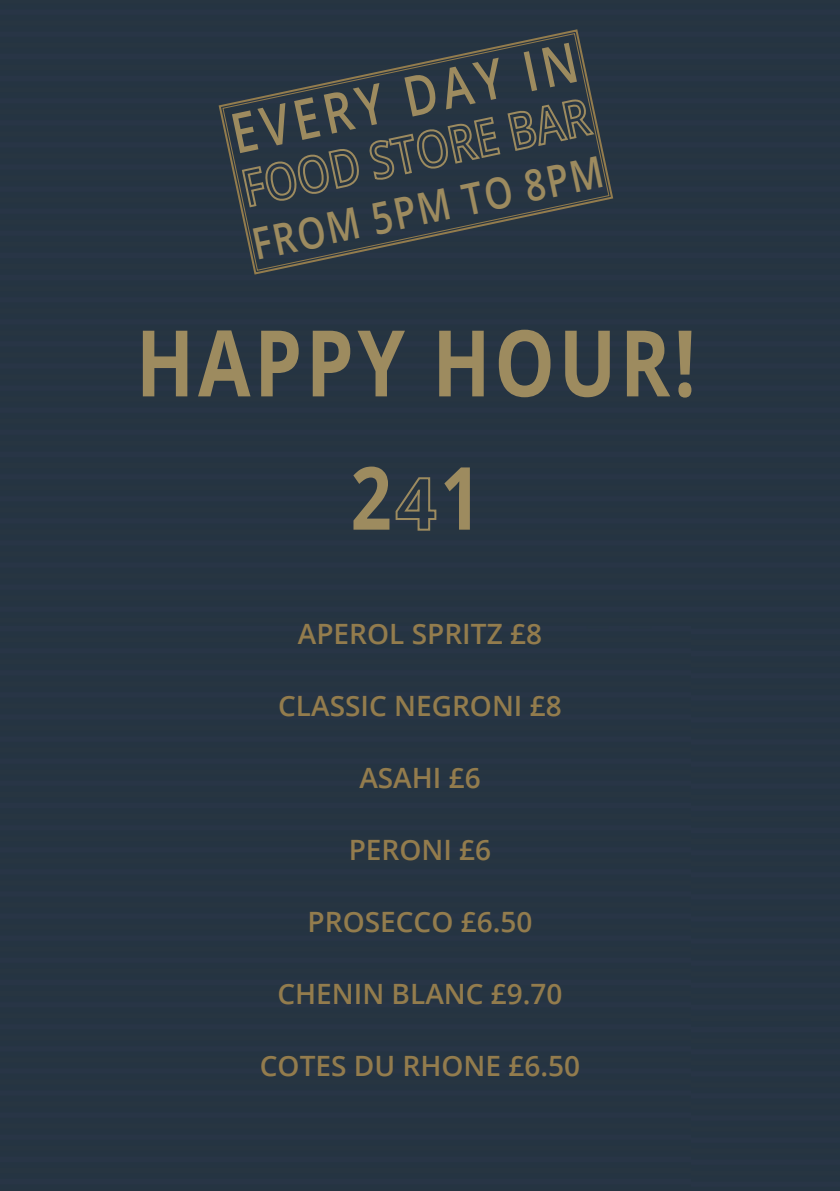
<style>
.page{position:relative;width:840px;height:1191px;background:#fff}
.page>*{position:absolute;margin:0;border:0;box-sizing:border-box;transform-origin:0 0}
.t1{font:700 92px "Open Sans";letter-spacing:.05em;color:#9d8b5f;scale:.83 1}
.t2{font:700 87.2px "Open Sans";color:#9d8b5f;scale:.83 1}
.t3{font:600 55.6px "Open Sans";color:#9d8b5f;scale:.83 1}
.t4{font:600 43.6px "Open Sans";color:#9d8b5f;scale:.83 1}
.t5{font:600 28px "Open Sans";color:#937c4d}
</style>
<div class="page">
<div style="left:0;top:0;width:690px;height:1191px;background:#263442"></div>
<div style="left:688px;top:0;width:151px;height:626px;background:#263442"></div>
<div style="left:690px;top:623px;width:149px;height:568px;background:#263442"></div>
<svg style="left:394px;top:476px;width:43px;height:55px;background:#3c4447"></svg>
<div style="left:217px;top:28px;width:397px;height:248px;background:#253442"></div>
<svg style="left:222px;top:33px;width:387px;height:238px;background:#2e3a44"></svg>
<h3 class="t3" style="left:224px;top:97px;width:426px;rotate:-12deg">EVERY DAY IN</h3>
<h3 class="t4" style="left:246px;top:215px;width:432px;rotate:-12deg">FROM 5PM TO 8PM</h3>
<h1 class="t1" style="left:136px;top:298px;width:675px">HAPPY HOUR!</h1>
<h2 class="t2" style="left:350px;top:436px;width:159px">2 1</h2>
<p class="t5" style="left:298px;top:615px;width:245px">APEROL SPRITZ £8</p>
<p class="t5" style="left:278px;top:687px;width:285px">CLASSIC NEGRONI £8</p>
<p class="t5" style="left:359px;top:759px;width:123px">ASAHI £6</p>
<p class="t5" style="left:348px;top:831px;width:144px">PERONI £6</p>
<p class="t5" style="left:307px;top:903px;width:226px">PROSECCO £6.50</p>
<p class="t5" style="left:277px;top:975px;width:286px">CHENIN BLANC £9.70</p>
<p class="t5" style="left:260px;top:1047px;width:321px">COTES DU RHONE £6.50</p>
</div>
